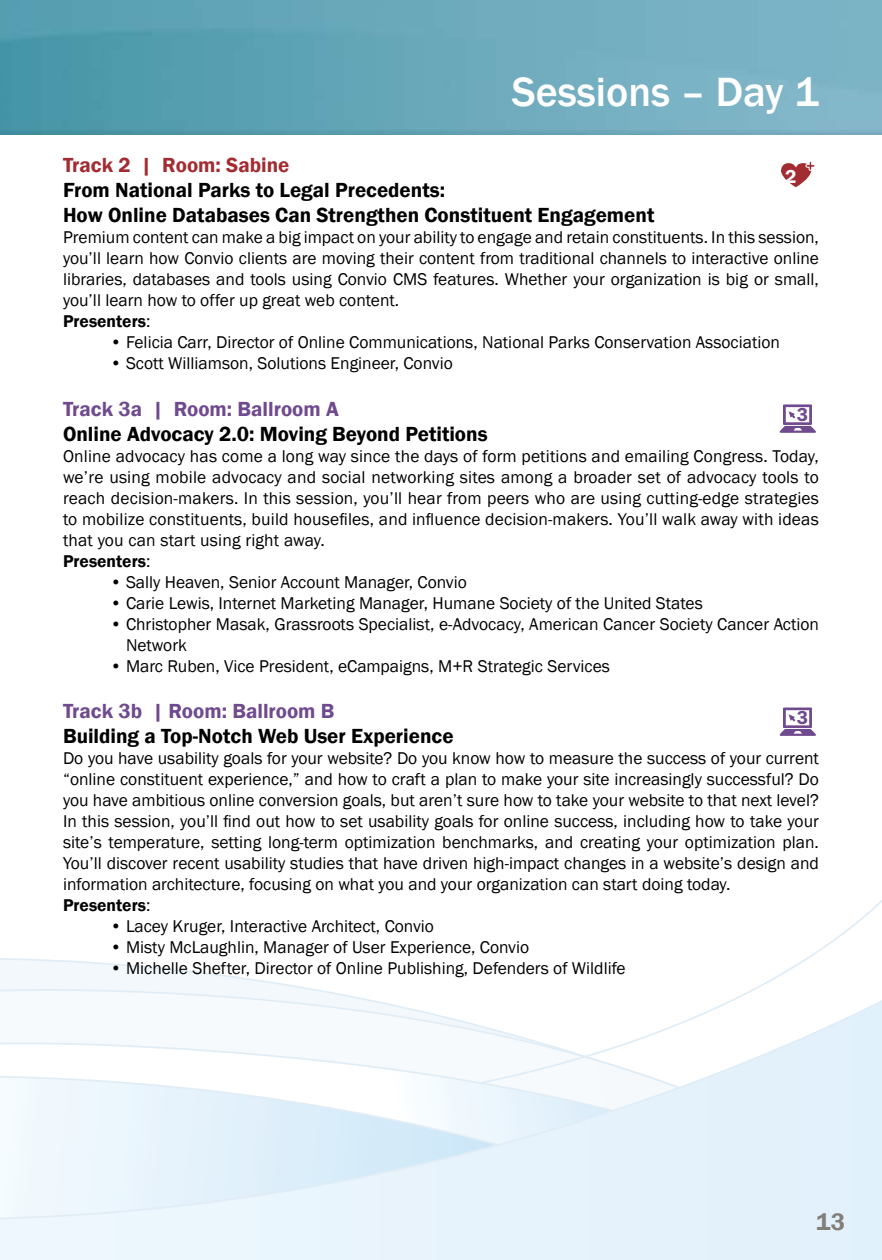
<style>
.page{position:relative;width:882px;height:1260px;background:#fff}
.page>*{position:absolute;margin:0;border:0;box-sizing:border-box;transform-origin:0 0}
.t1{font:500 42px "Franklin Gothic";color:#fff}
.t2{font:600 24.5px "Franklin Gothic";color:#827e78}
.t3{font:600 21px/25.2px "Franklin Gothic";color:#000}
.t4{font:600 21px "Franklin Gothic";color:#704a8e}
.t5{font:600 21px "Franklin Gothic";color:#a32c32}
.t6{font:600 19.43px "Franklin Gothic";color:#d5701b}
.t7{font:600 19.43px "Franklin Gothic";color:#704a8e}
.t8{font:17.5px/21px "Franklin Gothic";color:#000}
.s1{font-weight:600}
.s2{color:#fff}
</style>
<div class="page">
<img style="left:0;top:0;width:882px;height:135px">
<svg style="left:0;top:948px;width:882px;height:312px"></svg>
<svg style="left:781px;top:162px;width:34px;height:25px"></svg>
<svg style="left:780px;top:404px;width:36px;height:29px"></svg>
<svg style="left:780px;top:708px;width:36px;height:28px"></svg>
<h1 class="t1" style="left:512px;top:66px;width:309px">Sessions – Day 1</h1>
<p class="t5" style="left:63px;top:152px;width:228px">Track 2 | Room: Sabine</p>
<p class="t3" style="left:63px;top:178px;width:593px">From National Parks to Legal Precedents:<br>How Online Databases Can Strengthen Constituent Engagement</p>
<p class="t8" style="left:63px;top:227px;width:757px">Premium content can make a big impact on your ability to engage and retain constituents. In this session, you’ll learn how Convio clients are moving their content from traditional channels to interactive online libraries, databases and tools using Convio CMS features. Whether your organization is big or small, you’ll learn how to offer up great web content.<br><span class="s1">Presenters</span>:</p>
<p class="t8" style="left:110px;top:332px;width:671px">• Felicia Carr, Director of Online Communications, National Parks Conservation Association</p>
<p class="t8" style="left:110px;top:353px;width:344px">• Scott Williamson, Solutions Engineer, Convio</p>
<p class="t4" style="left:63px;top:396px;width:277px">Track 3a | Room: Ballroom A</p>
<p class="t3" style="left:63px;top:421px;width:426px">Online Advocacy 2.0: Moving Beyond Petitions</p>
<p class="t8" style="left:63px;top:446px;width:757px">Online advocacy has come a long way since the days of form petitions and emailing Congress. Today, we’re using mobile advocacy and social networking sites among a broader set of advocacy tools to reach decision-makers. In this session, you’ll hear from peers who are using cutting-edge strategies to mobilize constituents, build housefiles, and influence decision-makers. You’ll walk away with ideas that you can start using right away.<br><span class="s1">Presenters</span>:</p>
<p class="t8" style="left:110px;top:572px;width:358px">• Sally Heaven, Senior Account Manager, Convio</p>
<p class="t8" style="left:110px;top:593px;width:594px">• Carie Lewis, Internet Marketing Manager, Humane Society of the United States</p>
<p class="t8" style="left:126px;top:614px;width:695px;text-indent:-16px">• Christopher Masak, Grassroots Specialist, e-Advocacy, American Cancer Society Cancer Action<br>Network</p>
<p class="t8" style="left:110px;top:656px;width:501px">• Marc Ruben, Vice President, eCampaigns, M+R Strategic Services</p>
<p class="t4" style="left:63px;top:698px;width:273px">Track 3b | Room: Ballroom B</p>
<p class="t3" style="left:63px;top:724px;width:392px">Building a Top-Notch Web User Experience</p>
<p class="t8" style="left:63px;top:748px;width:758px">Do you have usability goals for your website? Do you know how to measure the success of your current “online constituent experience,” and how to craft a plan to make your site increasingly successful? Do you have ambitious online conversion goals, but aren’t sure how to take your website to that next level?<br>In this session, you’ll find out how to set usability goals for online success, including how to take your site’s temperature, setting long-term optimization benchmarks, and creating your optimization plan.<br>You’ll discover recent usability studies that have driven high-impact changes in a website’s design and information architecture, focusing on what you and your organization can start doing today.<br><span class="s1">Presenters</span>:</p>
<p class="t8" style="left:110px;top:916px;width:325px">• Lacey Kruger, Interactive Architect, Convio</p>
<p class="t8" style="left:110px;top:937px;width:420px">• Misty McLaughlin, Manager of User Experience, Convio</p>
<p class="t8" style="left:110px;top:958px;width:517px">• Michelle Shefter, Director of Online Publishing, Defenders of Wildlife</p>
<p class="t6" style="left:752px;top:165px;width:46px">4 <span class="s2">2</span></p>
<p class="t7" style="left:797px;top:403px;width:13px">3</p>
<p class="t7" style="left:797px;top:706px;width:13px">3</p>
<h2 class="t2" style="left:816px;top:1207px;width:15px">13</h2>
</div>
